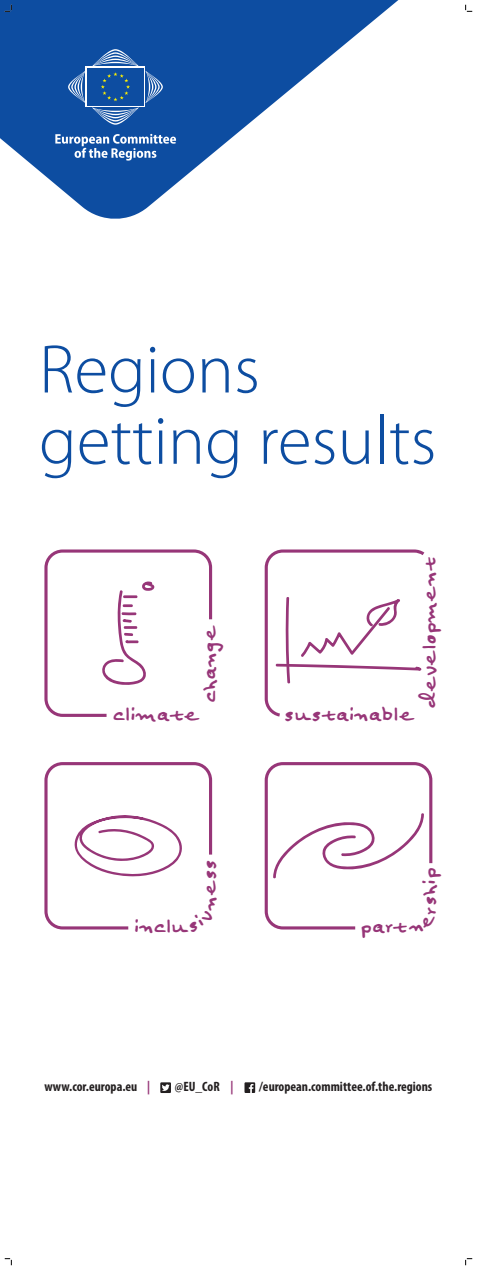
<style>
.page{position:relative;width:477px;height:1270px;background:#fff}
.page>*{position:absolute;margin:0;border:0;box-sizing:border-box;transform-origin:0 0}
.t1{font:300 69.34px/71.3px "Myriad Pro";color:#0d4da1}
.t2{font:29.44px "Felt Tip Senior";letter-spacing:-.01em;color:#973678}
.t3{font:700 condensed 13.56px "Myriad Pro";color:#231f20}
.s1{color:#973678}
</style>
<div class="page">
<svg style="left:0;top:0;width:399px;height:219px;fill:#0d4da1"></svg>
<div style="left:85px;top:67px;width:60px;height:40px;background:#fff"></div>
<div style="left:87px;top:68px;width:57px;height:38px;background:#0d4da1"></div>
<svg style="left:101px;top:72px;width:29px;height:29px"></svg>
<svg style="left:92px;top:49px;width:47px;height:17px"></svg>
<svg style="left:68px;top:71px;width:17px;height:32px"></svg>
<svg style="left:92px;top:107px;width:47px;height:18px"></svg>
<svg style="left:145px;top:71px;width:18px;height:32px"></svg>
<svg style="left:55px;top:134px;width:121px;height:27px;background:#4b7bb9"></svg>
<svg style="left:264px;top:549px;width:160px;height:168px"></svg>
<svg style="left:275px;top:596px;width:146px;height:88px"></svg>
<svg style="left:44px;top:762px;width:168px;height:167px"></svg>
<svg style="left:73px;top:814px;width:110px;height:63px"></svg>
<svg style="left:44px;top:549px;width:168px;height:168px"></svg>
<svg style="left:101px;top:581px;width:54px;height:105px"></svg>
<svg style="left:264px;top:762px;width:168px;height:167px"></svg>
<svg style="left:273px;top:813px;width:150px;height:66px"></svg>
<svg style="left:160px;top:1082px;width:11px;height:11px"></svg>
<svg style="left:244px;top:1082px;width:11px;height:11px"></svg>
<svg style="left:5px;top:5px;width:7px;height:7px"></svg>
<svg style="left:5px;top:1258px;width:7px;height:7px"></svg>
<svg style="left:465px;top:5px;width:6px;height:7px"></svg>
<svg style="left:465px;top:1258px;width:6px;height:7px"></svg>
<svg style="left:188px;top:897px;width:24px;height:32px"></svg>
<svg style="left:408px;top:907px;width:24px;height:22px"></svg>
<h1 class="t1" style="left:39px;top:333px;width:398px">Regions getting results</h1>
<h2 class="t2" style="left:194px;top:703px;width:79px;rotate:-90deg">change</h2>
<h2 class="t2" style="left:112px;top:699px;width:89px">climate</h2>
<h2 class="t2" style="left:134px;top:912px;width:56px">inclu</h2>
<h2 class="t2" style="left:194px;top:896px;width:38px;rotate:-90deg">ess</h2>
<h2 class="t2" style="left:414px;top:709px;width:139px;rotate:-90deg">developmen</h2>
<h2 class="t2" style="left:283px;top:699px;width:132px">sustainable</h2>
<h2 class="t2" style="left:360px;top:912px;width:49px">part</h2>
<h2 class="t2" style="left:414px;top:906px;width:40px;rotate:-90deg">ship</h2>
<p class="t3" style="left:44px;top:1078px;width:107px">www.cor.europa.eu <span class="s1">|</span></p>
<p class="t3" style="left:175px;top:1078px;width:60px">@EU_CoR <span class="s1">|</span></p>
<p class="t3" style="left:259px;top:1078px;width:174px">/european.committee.of.the.regions</p>
</div>
